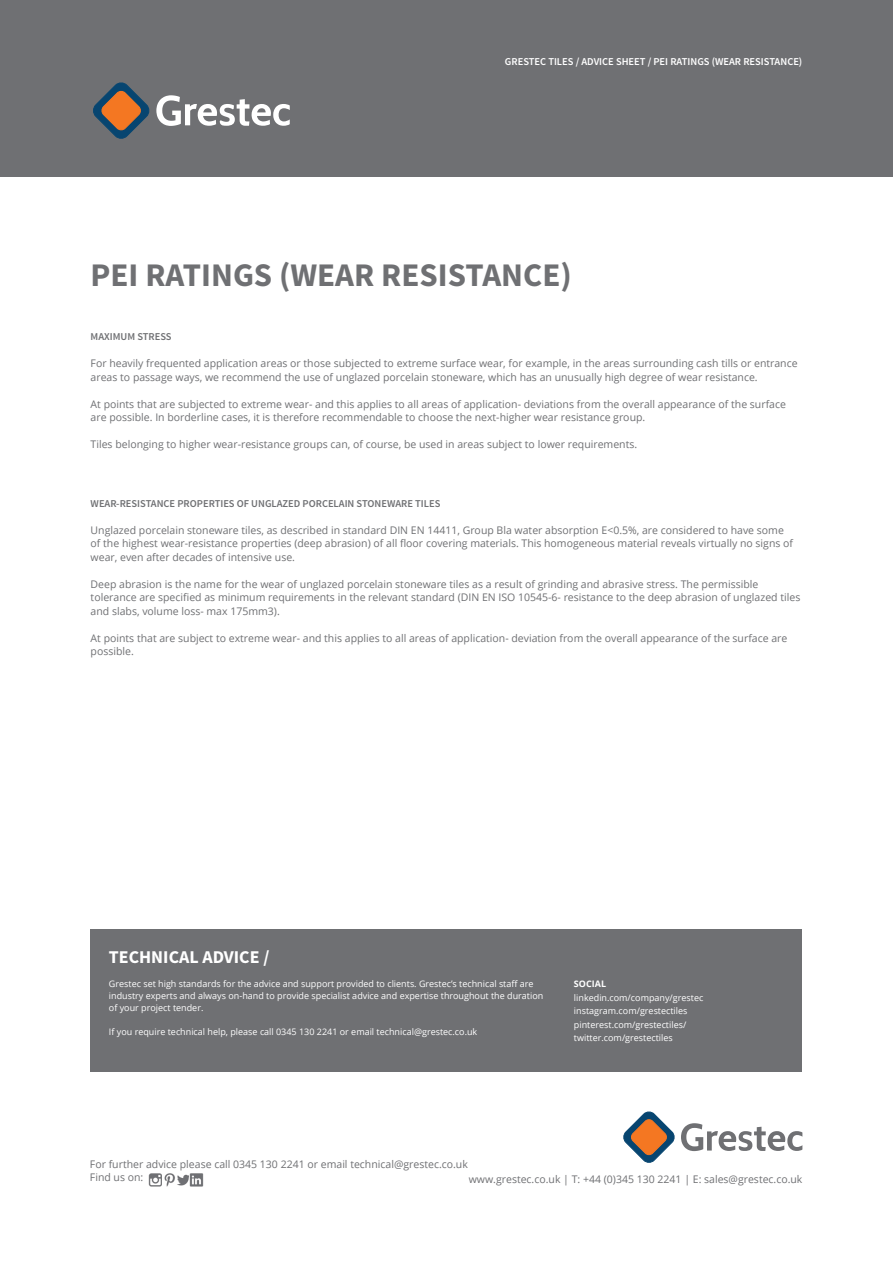
<style>
.page{position:relative;width:893px;height:1263px;background:#fff}
.page>*{position:absolute;margin:0;border:0;box-sizing:border-box;transform-origin:0 0}
.t1{font:700 33px "Source Sans Pro";color:#6f7073}
.t2{font:700 18px "Source Sans Pro";color:#fff}
.t3{font:10.5px/13.5px "Open Sans";color:#6f7073}
.t4{font:600 10.5px "Source Sans Pro";color:#6f7073}
.t5{font:600 10.5px "Source Sans Pro";color:#fff}
.t6{font:9px/12px "Open Sans";color:#fff}
.t7{font:700 9px "Open Sans";color:#fff}
</style>
<div class="page">
<div style="left:0;top:0;width:893px;height:176px;background:#6f7073"></div>
<svg style="left:93px;top:82px;width:197px;height:57px"></svg>
<svg style="left:623px;top:1111px;width:179px;height:52px"></svg>
<img style="left:149px;top:1173px;width:55px;height:13px">
<div style="left:90px;top:929px;width:712px;height:142px;background:#6f7073"></div>
<p class="t5" style="left:505px;top:55px;width:299px">GRESTEC TILES / ADVICE SHEET / PEI RATINGS (WEAR RESISTANCE)</p>
<p class="t1" style="left:91px;top:254px;width:483px">PEI RATINGS (WEAR RESISTANCE)</p>
<p class="t4" style="left:91px;top:330px;width:83px">MAXIMUM STRESS</p>
<p class="t3" style="left:91px;top:356px;width:708px">For heavily frequented application areas or those subjected to extreme surface wear, for example, in the areas surrounding cash tills or entrance areas to passage ways, we recommend the use of unglazed porcelain stoneware, which has an unusually high degree of wear resistance.</p>
<p class="t3" style="left:91px;top:397px;width:697px">At points that are subjected to extreme wear- and this applies to all areas of application- deviations from the overall appearance of the surface are possible. In borderline cases, it is therefore recommendable to choose the next-higher wear resistance group.</p>
<p class="t3" style="left:91px;top:437px;width:548px">Tiles belonging to higher wear-resistance groups can, of course, be used in areas subject to lower requirements.</p>
<p class="t4" style="left:91px;top:497px;width:351px">WEAR-RESISTANCE PROPERTIES OF UNGLAZED PORCELAIN STONEWARE TILES</p>
<p class="t3" style="left:91px;top:523px;width:704px">Unglazed porcelain stoneware tiles, as described in standard DIN EN 14411, Group Bla water absorption E&lt;0.5%, are considered to have some of the highest wear-resistance properties (deep abrasion) of all floor covering materials. This homogeneous material reveals virtually no signs of wear, even after decades of intensive use.</p>
<p class="t3" style="left:91px;top:577px;width:711px">Deep abrasion is the name for the wear of unglazed porcelain stoneware tiles as a result of grinding and abrasive stress. The permissible tolerance are specified as minimum requirements in the relevant standard (DIN EN ISO 10545-6- resistance to the deep abrasion of unglazed tiles and slabs, volume loss- max 175mm3).</p>
<p class="t3" style="left:91px;top:631px;width:698px">At points that are subject to extreme wear- and this applies to all areas of application- deviation from the overall appearance of the surface are possible.</p>
<p class="t2" style="left:109px;top:946px;width:162px">TECHNICAL ADVICE /</p>
<p class="t6" style="left:109px;top:977px;width:436px">Grestec set high standards for the advice and support provided to clients. Grestec’s technical staff are industry experts and always on-hand to provide specialist advice and expertise throughout the duration of your project tender.</p>
<p class="t6" style="left:109px;top:1025px;width:370px">If you require technical help, please call 0345 130 2241 or email technical@grestec.co.uk</p>
<p class="t7" style="left:574px;top:977px;width:34px">SOCIAL</p>
<p class="t6" style="left:574px;top:991px;width:131px">linkedin.com/company/grestec</p>
<p class="t6" style="left:574px;top:1004px;width:115px">instagram.com/grestectiles</p>
<p class="t6" style="left:574px;top:1017px;width:114px;line-height:13.5px">pinterest.com/grestectiles/ twitter.com/grestectiles</p>
<p class="t3" style="left:90px;top:1157px;width:379px">For further advice please call 0345 130 2241 or email technical@grestec.co.uk</p>
<p class="t3" style="left:90px;top:1170px;width:55px">Find us on:</p>
<p class="t3" style="left:469px;top:1172px;width:335px">www.grestec.co.uk | T: +44 (0)345 130 2241 | E: sales@grestec.co.uk</p>
</div>
